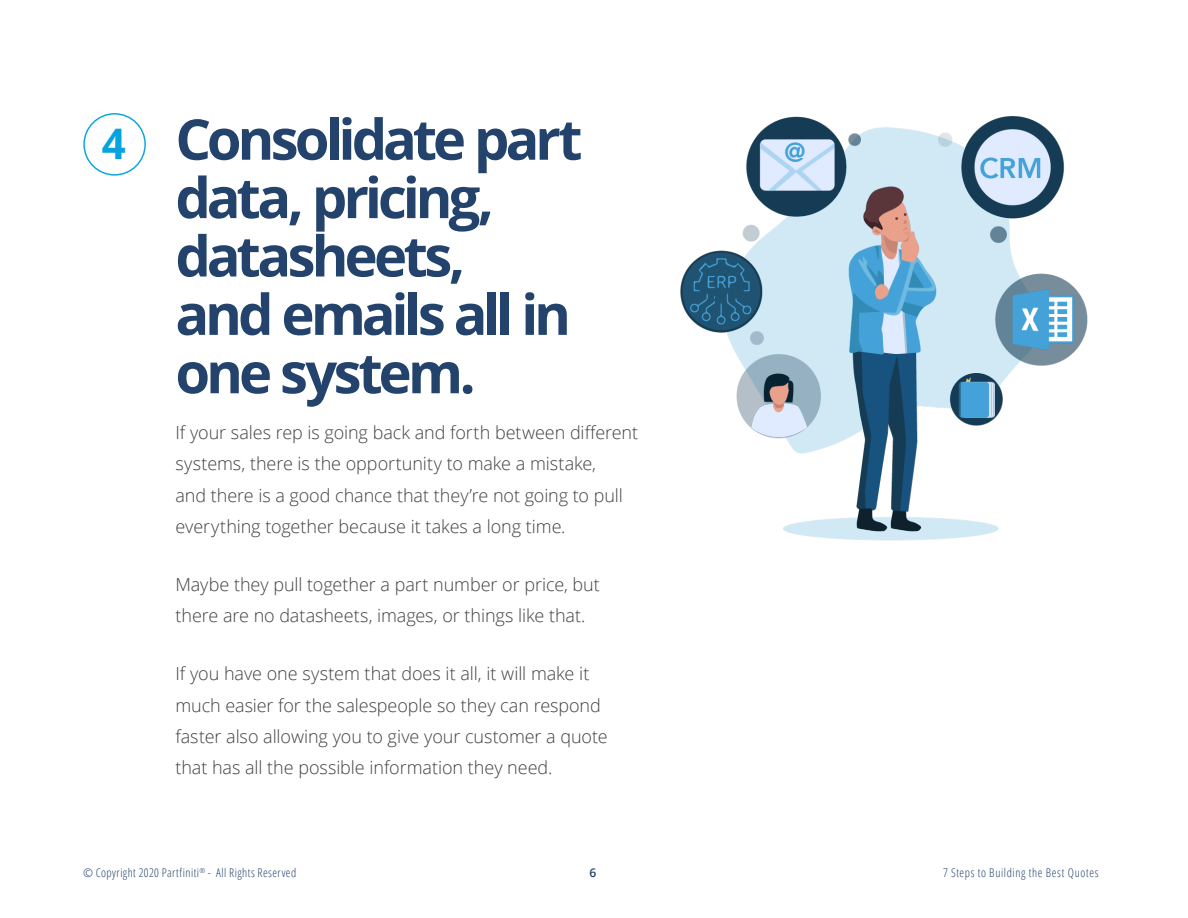
<style>
.page{position:relative;width:1188px;height:918px;background:#fff}
.page>*{position:absolute;margin:0;border:0;box-sizing:border-box;transform-origin:0 0}
.t1{font:700 56.1px/58.3px "Open Sans";letter-spacing:-.07em;color:#23436c}
.t2{font:300 18px/31.2px "Open Sans";letter-spacing:-.005em;color:#404041}
.t3{font:300 condensed 12px "Open Sans";letter-spacing:.045em;color:#23436c}
.t4{font:600 12px "Open Sans";color:#23436c}
.s1{font-size:42.15px;color:#06a3de}
</style>
<div class="page">
<div style="left:83px;top:113px;width:63px;height:63px;border:1px solid #06a3de;border-radius:50%"></div>
<img style="left:680px;top:116px;width:408px;height:425px">
<h1 class="t1" style="left:175px;top:109px;width:409px;text-indent:-74px"><span class="s1">4</span> Consolidate part data, pricing, datasheets,<br>and emails all in one system.</h1>
<p class="t2" style="left:175px;top:417px;width:464px">If your sales rep is going back and forth between different systems, there is the opportunity to make a mistake,<br>and there is a good chance that they’re not going to pull everything together because it takes a long time.</p>
<p class="t2" style="left:175px;top:568px;width:426px">Maybe they pull together a part number or price, but there are no datasheets, images, or things like that.</p>
<p class="t2" style="left:175px;top:658px;width:434px">If you have one system that does it all, it will make it much easier for the salespeople so they can respond faster also allowing you to give your customer a quote that has all the possible information they need.</p>
<p class="t3" style="left:83px;top:865px;width:215px">© Copyright 2020 Partfiniti<sup>®</sup> - All Rights Reserved</p>
<p class="t4" style="left:590px;top:864px;width:8px">6</p>
<p class="t3" style="left:943px;top:865px;width:157px">7 Steps to Building the Best Quotes</p>
</div>
